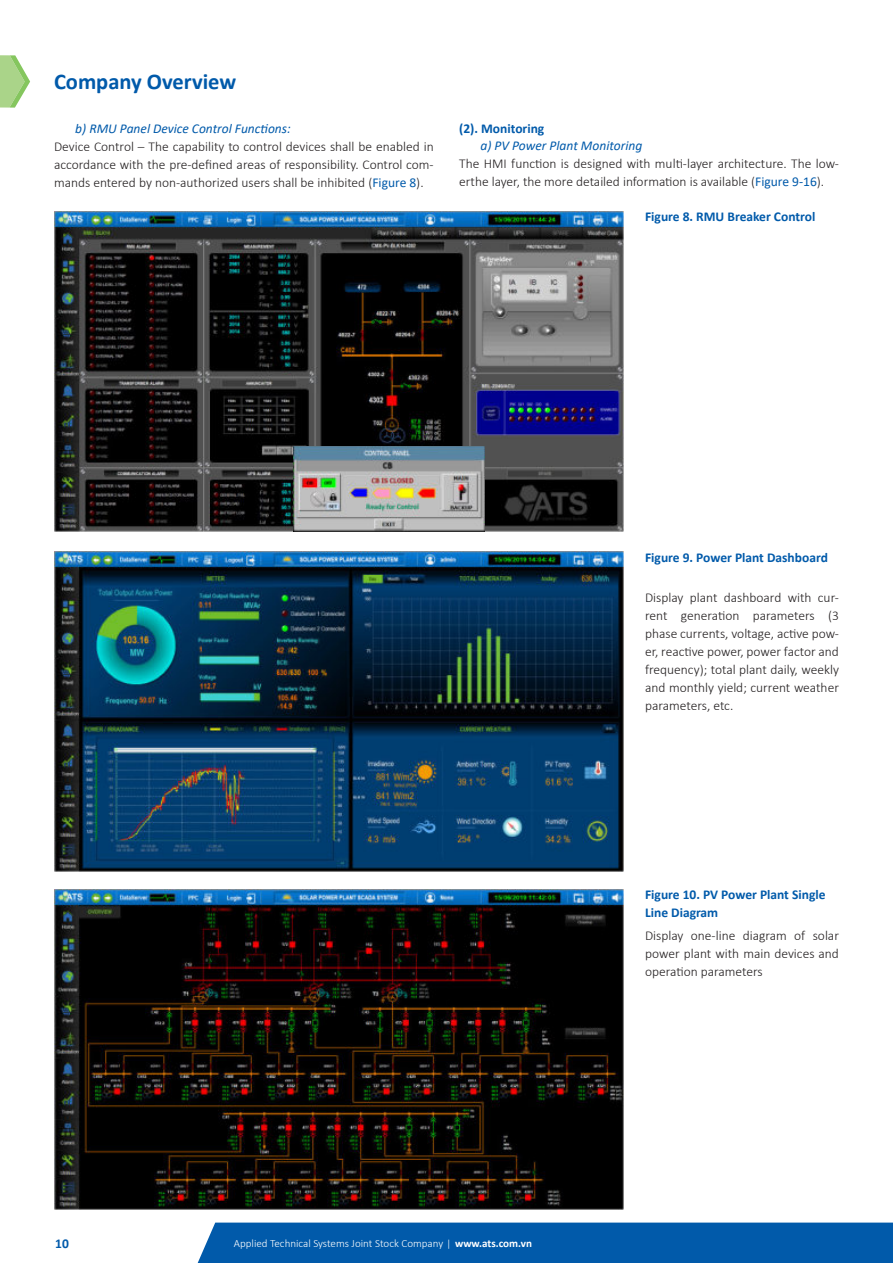
<style>
.page{position:relative;width:893px;height:1263px;background:#fff}
.page>*{position:absolute;margin:0;border:0;box-sizing:border-box;transform-origin:0 0}
.t1{font:700 22.5px "Calibri";color:#015aaa}
.t2{font:300 13.5px/18px "Calibri";color:#231f20;text-align:justify}
.Highlight_text{font:700 13.5px "Calibri";color:#015aaa}
.Heading_5{font:italic 13.5px "Calibri";color:#015aaa}
.Heading_4{font:700 13.5px "Calibri";color:#015aaa}
.t3{font:300 11.1px "Calibri";color:#fff}
.s1{font-weight:400;color:#015aaa}
.s2{font-size:10.5px}
.s3{font-weight:700}
</style>
<div class="page">
<div style="left:198px;top:1222px;width:695px;height:41px;background:#015aaa"></div>
<svg style="left:0;top:55px;width:30px;height:53px"></svg>
<img style="left:54px;top:551px;width:569px;height:321px">
<img style="left:54px;top:889px;width:569px;height:320px">
<img style="left:54px;top:211px;width:569px;height:320px">
<img style="left:294px;top:446px;width:190px;height:85px">
<h1 class="t1" style="left:54px;top:66px;width:184px">Company Overview</h1>
<p class="Heading_5" style="left:75px;top:120px;width:217px">b) RMU Panel Device Control Functions:</p>
<p class="t2" style="left:54px;top:138px;width:381px">Device Control – The capability to control devices shall be enabled in accordance with the pre-defined areas of responsibility. Control com&shy;mands entered by non-authorized users shall be inhibited (<span class="s1">Figure 8</span>).</p>
<p class="Heading_4" style="left:459px;top:119px;width:87px">(2). Monitoring</p>
<p class="Heading_5" style="left:480px;top:136px;width:163px">a) PV Power Plant Monitoring</p>
<p class="t2" style="left:459px;top:154px;width:381px">The HMI function is designed with multi-layer architecture. The low&shy;erthe layer, the more detailed information is available (<span class="s1">Figure 9-16</span>).</p>
<p class="Highlight_text" style="left:645px;top:207px;width:172px">Figure 8. RMU Breaker Control</p>
<p class="Highlight_text" style="left:645px;top:548px;width:184px">Figure 9. Power Plant Dashboard</p>
<p class="t2" style="left:645px;top:588px;width:195px">Display plant dashboard with cur&shy;rent generation parameters (3 phase currents, voltage, active pow&shy;er, reactive power, power factor and frequency); total plant daily, weekly and monthly yield; current weather parameters, etc.</p>
<p class="Highlight_text" style="left:645px;top:885px;width:182px">Figure 10. PV Power Plant Single</p>
<p class="Highlight_text" style="left:645px;top:903px;width:75px">Line Diagram</p>
<p class="t2" style="left:645px;top:926px;width:195px">Display one-line diagram of solar power plant with main devices and operation parameters</p>
<p class="Highlight_text" style="left:55px;top:1234px;width:15px">10</p>
<p class="t3" style="left:234px;top:1236px;width:300px">Applied Technical Systems Joint Stock Company <span class="s2">|</span> <span class="s3">www.ats.com.vn</span></p>
</div>
